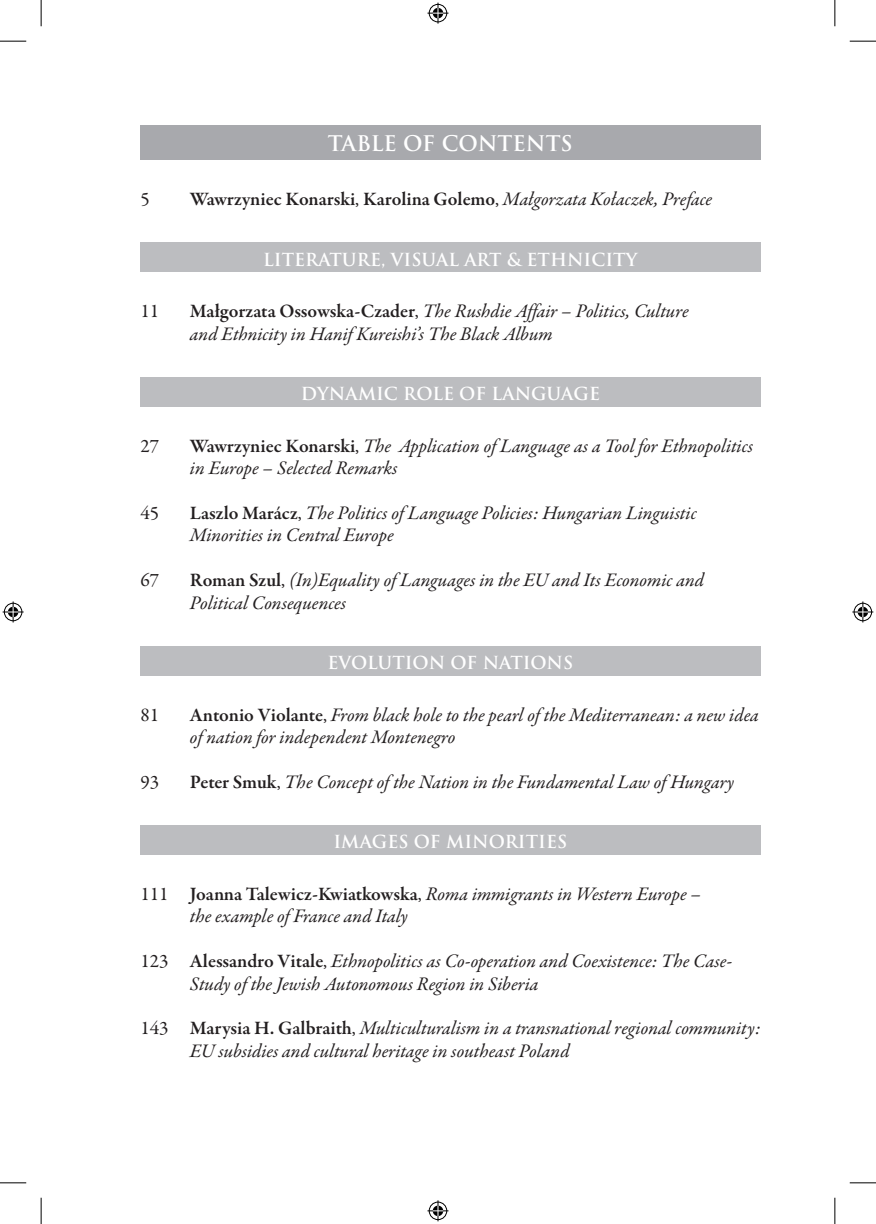
<style>
.page{position:relative;width:876px;height:1224px;background:#fff}
.page>*{position:absolute;margin:0;border:0;box-sizing:border-box;transform-origin:0 0}
.t1{font:700 21px "Trajan Pro";color:#fff}
.t2{font:italic 19.25px/22.4px "Garamond Premr Pro";letter-spacing:-.005em;color:#231f20}
.t3{font:600 19.25px "Garamond Premr Pro";color:#231f20}
.t4{font:19.25px "Garamond Premr Pro";color:#231f20}
.t5{font:700 17.5px "Trajan Pro";color:#fff}
.s1{font-weight:400}
.s2{font-weight:400;font-style:italic}
.s3{font-weight:600;font-style:normal}
.s4{font-style:normal}
</style>
<div class="page">
<div style="left:140px;top:125px;width:620px;height:35px;background:#a8a9ad"></div>
<div style="left:140px;top:242px;width:620px;height:30px;background:#bcbdc0"></div>
<div style="left:140px;top:377px;width:620px;height:30px;background:#bcbdc0"></div>
<div style="left:140px;top:646px;width:620px;height:29px;background:#bcbdc0"></div>
<div style="left:140px;top:825px;width:620px;height:30px;background:#bcbdc0"></div>
<svg style="left:0;top:41px;width:26px;height:1px"></svg>
<svg style="left:850px;top:41px;width:26px;height:1px"></svg>
<svg style="left:0;top:1182px;width:26px;height:1px"></svg>
<svg style="left:850px;top:1182px;width:26px;height:1px"></svg>
<svg style="left:41px;top:0;width:1px;height:26px"></svg>
<svg style="left:41px;top:1197px;width:1px;height:26px"></svg>
<svg style="left:835px;top:0;width:1px;height:26px"></svg>
<svg style="left:835px;top:1197px;width:1px;height:26px"></svg>
<svg style="left:427px;top:3px;width:21px;height:21px"></svg>
<svg style="left:427px;top:1200px;width:21px;height:21px"></svg>
<svg style="left:3px;top:601px;width:21px;height:21px"></svg>
<svg style="left:852px;top:601px;width:21px;height:21px"></svg>
<p class="t1" style="left:328px;top:130px;width:246px">TABLE OF CONTENTS</p>
<p class="t4" style="left:140px;top:187px;width:11px">5</p>
<p class="t3" style="left:190px;top:187px;width:524px">Wawrzyniec Konarski<span class="s1">,</span> Karolina Golemo<span class="s1">,</span> <span class="s2">Małgorzata Kołaczek, Preface</span></p>
<p class="t5" style="left:263px;top:248px;width:376px">LITERATURE, VISUAL ART &amp; ETHNICITY</p>
<p class="t4" style="left:140px;top:299px;width:20px">11</p>
<p class="t2" style="left:190px;top:301px;width:500px"><span class="s3">Małgorzata Ossowska-Czader</span><span class="s4">,</span> The Rushdie Affair – Politics, Culture and Ethnicity in Hanif Kureishi’s The Black Album</p>
<p class="t5" style="left:301px;top:383px;width:299px">DYNAMIC ROLE OF LANGUAGE</p>
<p class="t4" style="left:140px;top:434px;width:20px">27</p>
<p class="t2" style="left:190px;top:435px;width:565px"><span class="s3">Wawrzyniec Konarski</span><span class="s4">,</span> The Application of Language as a Tool for Ethnopolitics in Europe – Selected Remarks</p>
<p class="t2" style="left:190px;top:502px;width:508px;text-indent:-50px"><span class="s4">45</span> <span class="s3">Laszlo Marácz</span><span class="s4">,</span> The Politics of Language Policies: Hungarian Linguistic<br>Minorities in Central Europe</p>
<p class="t4" style="left:140px;top:568px;width:20px">67</p>
<p class="t2" style="left:190px;top:570px;width:516px"><span class="s3">Roman Szul</span><span class="s4">,</span> (In)Equality of Languages in the EU and Its Economic and<br>Political Consequences</p>
<p class="t5" style="left:327px;top:651px;width:247px">EVOLUTION OF NATIONS</p>
<p class="t4" style="left:140px;top:703px;width:20px">81</p>
<p class="t2" style="left:190px;top:704px;width:570px"><span class="s3">Antonio Violante</span><span class="s4">,</span> From black hole to the pearl of the Mediterranean: a new idea of nation for independent Montenegro</p>
<p class="t4" style="left:140px;top:770px;width:20px">93</p>
<p class="t2" style="left:190px;top:771px;width:546px"><span class="s3">Peter Smuk</span><span class="s4">,</span> The Concept of the Nation in the Fundamental Law of Hungary</p>
<p class="t5" style="left:333px;top:831px;width:236px">IMAGES OF MINORITIES</p>
<p class="t2" style="left:190px;top:883px;width:513px;text-indent:-50px"><span class="s4">111</span> <span class="s3">Joanna Talewicz-Kwiatkowska</span><span class="s4">,</span> Roma immigrants in Western Europe – the example of France and Italy</p>
<p class="t2" style="left:190px;top:950px;width:544px;text-indent:-50px"><span class="s4">123</span> <span class="s3">Alessandro Vitale</span><span class="s4">,</span> Ethnopolitics as Co-operation and Coexistence: The Case-<br>Study of the Jewish Autonomous Region in Siberia</p>
<p class="t2" style="left:190px;top:1018px;width:572px;text-indent:-50px"><span class="s4">143</span> <span class="s3">Marysia H. Galbraith</span><span class="s4">,</span> Multiculturalism in a transnational regional community:<br>EU subsidies and cultural heritage in southeast Poland</p>
</div>
